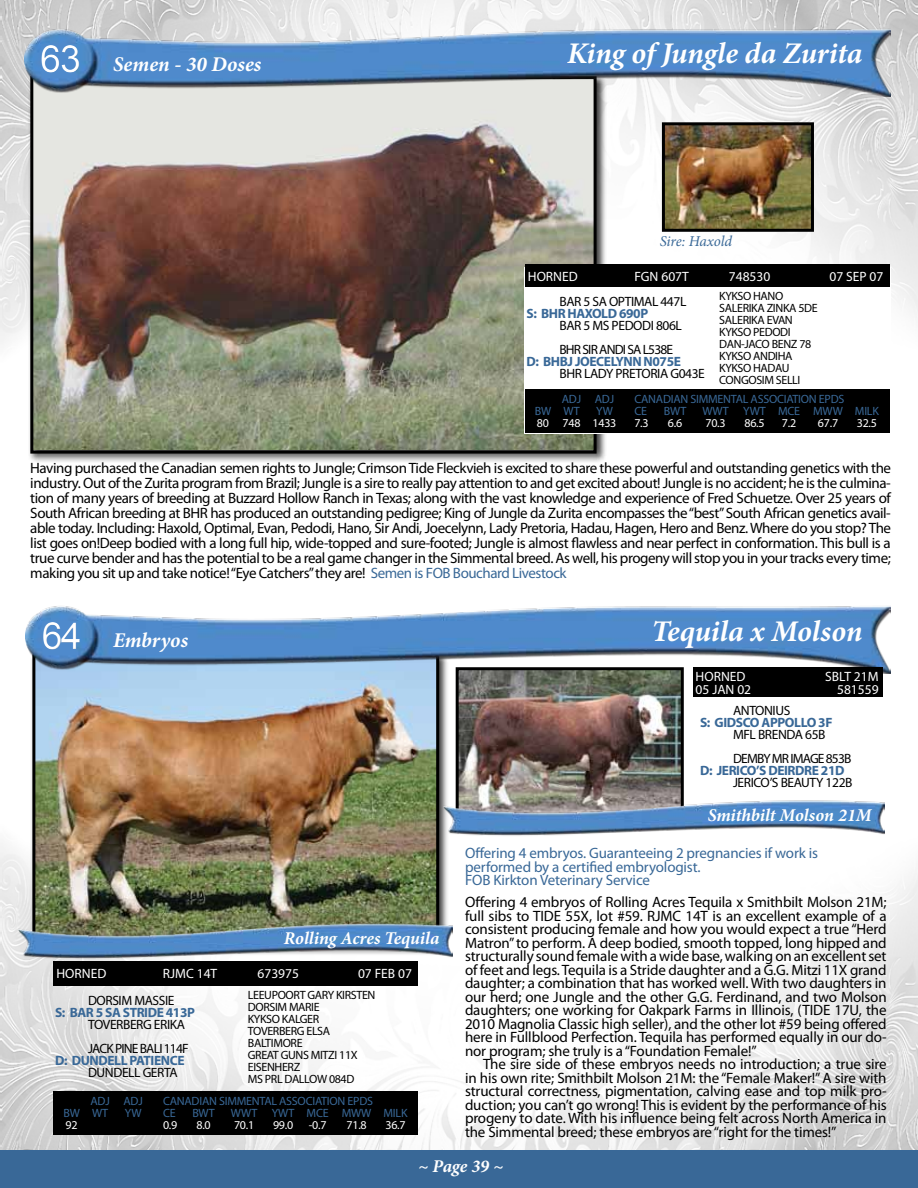
<style>
.page{position:relative;width:918px;height:1188px;background:#fff}
.page>*{position:absolute;margin:0;border:0;box-sizing:border-box;transform-origin:0 0}
.t1{font:37.5px "Arial";color:#fff}
.t2{font:italic 700 30px "Minion Pro";letter-spacing:-.005em;color:#fff}
.t3{font:italic 700 21px "Minion Pro";letter-spacing:.005em;color:#fff}
.t4{font:italic 700 18px "Minion Pro";letter-spacing:-.005em;color:#fff}
.t5{font:15px/13.5px "Myriad Pro";letter-spacing:-.01em;color:#000;text-align:justify}
.t6{font:15px/13.5px "Myriad Pro";letter-spacing:-.01em;color:#396897}
.t7{font:italic 15px "Minion Pro";letter-spacing:-.01em;color:#396897}
.t8{font:700 13.5px "Myriad Pro";letter-spacing:-.03em;color:#396897}
.t9{font:13.5px/24px "Myriad Pro";letter-spacing:-.06em;color:#000}
.t10{font:13.5px "Myriad Pro";letter-spacing:-.03em;color:#000}
.t11{font:13.5px "Myriad Pro";color:#fff}
.t12{font:12px/12px "Myriad Pro";letter-spacing:-.03em;color:#000}
.t13{font:12px "Myriad Pro";letter-spacing:-.02em;color:#396897}
.t14{font:12px "Myriad Pro";letter-spacing:-.02em;color:#fff}
.s1{color:#396897}
.s2{font-family:"Arial";font-weight:400;font-style:normal;font-size:37.5px}
</style>
<div class="page">
<img style="left:0;top:0;width:918px;height:1151px">
<div style="left:28px;top:74px;width:578px;height:390px;background:#000;opacity:.75"></div>
<img style="left:34px;top:97px;width:559px;height:352px">
<div style="left:30px;top:76px;width:567px;height:378px;border:3px solid #000"></div>
<div style="left:30px;top:652px;width:419px;height:304px;background:#000;opacity:.75"></div>
<img style="left:36px;top:673px;width:399px;height:245px">
<img style="left:19px;top:918px;width:434px;height:52px">
<img style="left:25px;top:10px;width:865px;height:87px">
<div style="left:41px;top:45px;width:39px;height:25px;background:#fff;opacity:.48"></div>
<div style="left:41px;top:48px;width:39px;height:26px;background:#000;opacity:.23"></div>
<div style="left:525px;top:267px;width:366px;height:166px;background:#fff"></div>
<div style="left:525px;top:265px;width:364px;height:22px;background:#000"></div>
<div style="left:525px;top:389px;width:364px;height:44px;background:#000"></div>
<img style="left:666px;top:126px;width:144px;height:102px">
<div style="left:662px;top:122px;width:152px;height:110px;border:3px solid #000"></div>
<div style="left:54px;top:961px;width:364px;height:25px;background:#000"></div>
<div style="left:54px;top:1091px;width:364px;height:43px;background:#000"></div>
<img style="left:26px;top:586px;width:865px;height:87px">
<div style="left:42px;top:621px;width:38px;height:27px;background:#fff;opacity:.48"></div>
<div style="left:42px;top:623px;width:38px;height:27px;background:#000;opacity:.23"></div>
<img style="left:460px;top:671px;width:220px;height:123px">
<div style="left:456px;top:667px;width:228px;height:157px;border:3px solid #000"></div>
<img style="left:444px;top:794px;width:441px;height:52px">
<div style="left:693px;top:668px;width:189px;height:29px;background:#000"></div>
<div style="left:0;top:1151px;width:918px;height:37px;background:#396897"></div>
<h1 class="t1" style="left:41px;top:35px;width:42px">63</h1>
<h3 class="t3" style="left:113px;top:49px;width:150px">Semen - 30 Doses</h3>
<h2 class="t2" style="left:567px;top:32px;width:297px">King of Jungle da Zurita</h2>
<p class="t7" style="left:660px;top:231px;width:74px">Sire: Haxold</p>
<p class="t11" style="left:528px;top:268px;width:51px">HORNED</p>
<p class="t11" style="left:634px;top:268px;width:56px">FGN 607T</p>
<p class="t11" style="left:729px;top:268px;width:43px">748530</p>
<p class="t11" style="left:829px;top:268px;width:55px">07 SEP 07</p>
<p class="t10" style="left:559px;top:294px;width:128px">BAR 5 SA OPTIMAL 447L</p>
<p class="t8" style="left:526px;top:305px;width:123px">S: BHR HAXOLD 690P</p>
<p class="t9" style="left:559px;top:314px;width:124px">BAR 5 MS PEDODI 806L<br>BHR SIR ANDI SA L538E</p>
<p class="t8" style="left:526px;top:353px;width:156px">D: BHBJ JOECELYNN N075E</p>
<p class="t10" style="left:559px;top:366px;width:147px">BHR LADY PRETORIA G043E</p>
<p class="t12" style="left:719px;top:289px;width:100px">KYKSO HANO<br>SALERIKA ZINKA 5DE<br>SALERIKA EVAN<br>KYKSO PEDODI<br>DAN-JACO BENZ 78<br>KYKSO ANDIHA<br>KYKSO HADAU<br>CONGOSIM SELLI</p>
<p class="t13" style="left:562px;top:392px;width:54px">ADJ ADJ</p>
<p class="t13" style="left:634px;top:392px;width:211px">CANADIAN SIMMENTAL ASSOCIATION EPDS</p>
<p class="t13" style="left:535px;top:404px;width:46px">BW WT</p>
<p class="t13" style="left:596px;top:404px;width:18px">YW</p>
<p class="t13" style="left:634px;top:404px;width:14px">CE</p>
<p class="t13" style="left:664px;top:404px;width:24px">BWT</p>
<p class="t13" style="left:702px;top:404px;width:178px">WWT YWT MCE MWW MILK</p>
<p class="t14" style="left:537px;top:416px;width:81px">80 748 1433</p>
<p class="t14" style="left:634px;top:416px;width:16px">7.3</p>
<p class="t14" style="left:668px;top:416px;width:16px">6.6</p>
<p class="t14" style="left:705px;top:416px;width:22px">70.3</p>
<p class="t14" style="left:744px;top:416px;width:22px">86.5</p>
<p class="t14" style="left:782px;top:416px;width:16px">7.2</p>
<p class="t14" style="left:818px;top:416px;width:22px">67.7</p>
<p class="t14" style="left:857px;top:416px;width:22px">32.5</p>
<p class="t5" style="left:30px;top:461px;width:862px;line-height:15px">Having purchased the Canadian semen rights to Jungle; Crimson Tide Fleckvieh is excited to share these powerful and outstanding genetics with the industry. Out of the Zurita program from Brazil; Jungle is a sire to really pay attention to and get excited about! Jungle is no accident; he is the culmina&shy;tion of many years of breeding at Buzzard Hollow Ranch in Texas; along with the vast knowledge and experience of Fred Schuetze. Over 25 years of South African breeding at BHR has produced an outstanding pedigree; King of Jungle da Zurita encompasses the “best” South African genetics avail&shy;able today. Including: Haxold, Optimal, Evan, Pedodi, Hano, Sir Andi, Joecelynn, Lady Pretoria, Hadau, Hagen, Hero and Benz. Where do you stop? The list goes on!Deep bodied with a long full hip, wide-topped and sure-footed; Jungle is almost flawless and near perfect in conformation. This bull is a true curve bender and has the potential to be a real game changer in the Simmental breed. As well, his progeny will stop you in your tracks every time; making you sit up and take notice! “Eye Catchers” they are! <span class="s1">Semen is FOB Bouchard Livestock</span></p>
<h3 class="t3" style="left:41px;top:626px;width:148px"><span class="s2">64</span> Embryos</h3>
<h2 class="t2" style="left:652px;top:610px;width:212px">Tequila x Molson</h2>
<p class="t11" style="left:696px;top:668px;width:51px">HORNED</p>
<p class="t11" style="left:825px;top:668px;width:55px">SBLT 21M</p>
<p class="t11" style="left:696px;top:681px;width:57px">05 JAN 02</p>
<p class="t11" style="left:837px;top:681px;width:43px">581559</p>
<p class="t10" style="left:733px;top:702px;width:59px">ANTONIUS</p>
<p class="t8" style="left:700px;top:714px;width:134px">S: GIDSCO APPOLLO 3F</p>
<p class="t9" style="left:733px;top:723px;width:120px">MFL BRENDA 65B<br>DEMBY MR IMAGE 853B</p>
<p class="t8" style="left:700px;top:762px;width:146px">D: JERICO’S DEIRDRE 21D</p>
<p class="t10" style="left:733px;top:774px;width:121px">JERICO’S BEAUTY 122B</p>
<p class="t4" style="left:708px;top:802px;width:166px">Smithbilt Molson 21M</p>
<p class="t4" style="left:284px;top:926px;width:157px">Rolling Acres Tequila</p>
<p class="t11" style="left:56px;top:965px;width:51px">HORNED</p>
<p class="t11" style="left:163px;top:965px;width:56px">RJMC 14T</p>
<p class="t11" style="left:257px;top:965px;width:43px">673975</p>
<p class="t11" style="left:358px;top:965px;width:55px">07 FEB 07</p>
<p class="t10" style="left:88px;top:992px;width:88px">DORSIM MASSIE</p>
<p class="t8" style="left:55px;top:1004px;width:141px">S: BAR 5 SA STRIDE 413P</p>
<p class="t9" style="left:88px;top:1013px;width:102px">TOVERBERG ERIKA<br>JACK PINE BALI 114F</p>
<p class="t8" style="left:55px;top:1052px;width:131px">D: DUNDELL PATIENCE</p>
<p class="t10" style="left:88px;top:1064px;width:91px">DUNDELL GERTA</p>
<p class="t12" style="left:248px;top:988px;width:129px">LEEUPOORT GARY KIRSTEN<br>DORSIM MARIE<br>KYKSO KALGER<br>TOVERBERG ELSA<br>BALTIMORE<br>GREAT GUNS MITZI 11X<br>EISENHERZ<br>MS PRL DALLOW 084D</p>
<p class="t13" style="left:90px;top:1093px;width:54px">ADJ ADJ</p>
<p class="t13" style="left:163px;top:1093px;width:211px">CANADIAN SIMMENTAL ASSOCIATION EPDS</p>
<p class="t13" style="left:63px;top:1105px;width:46px">BW WT</p>
<p class="t13" style="left:125px;top:1105px;width:18px">YW</p>
<p class="t13" style="left:163px;top:1105px;width:14px">CE</p>
<p class="t13" style="left:192px;top:1105px;width:24px">BWT</p>
<p class="t13" style="left:231px;top:1105px;width:178px">WWT YWT MCE MWW MILK</p>
<p class="t14" style="left:66px;top:1117px;width:14px">92</p>
<p class="t14" style="left:163px;top:1117px;width:16px">0.9</p>
<p class="t14" style="left:196px;top:1117px;width:16px">8.0</p>
<p class="t14" style="left:234px;top:1117px;width:22px">70.1</p>
<p class="t14" style="left:273px;top:1117px;width:22px">99.0</p>
<p class="t14" style="left:309px;top:1117px;width:19px">-0.7</p>
<p class="t14" style="left:347px;top:1117px;width:22px">71.8</p>
<p class="t14" style="left:385px;top:1117px;width:22px">36.7</p>
<p class="t6" style="left:465px;top:846px;width:355px">Offering 4 embryos. Guaranteeing 2 pregnancies if work is performed by a certified embryologist.<br>FOB Kirkton Veterinary Service</p>
<p class="t5" style="left:465px;top:895px;width:423px">Offering 4 embryos of Rolling Acres Tequila x Smithbilt Molson 21M; full sibs to TIDE 55X, lot #59. RJMC 14T is an excellent example of a consistent producing female and how you would expect a true “Herd Matron” to perform. A deep bodied, smooth topped, long hipped and structurally sound female with a wide base, walking on an excellent set of feet and legs. Tequila is a Stride daughter and a G.G. Mitzi 11X grand daughter; a combination that has worked well. With two daughters in our herd; one Jungle and the other G.G. Ferdinand, and two Molson daughters; one working for Oakpark Farms in Illinois, (TIDE 17U, the 2010 Magnolia Classic high seller), and the other lot #59 being offered here in Fullblood Perfection. Tequila has performed equally in our do&shy;nor program; she truly is a “Foundation Female!”</p>
<p class="t5" style="left:465px;top:1057px;width:423px;text-indent:18px">The sire side of these embryos needs no introduction; a true sire in his own rite; Smithbilt Molson 21M: the “Female Maker!” A sire with structural correctness, pigmentation, calving ease and top milk pro&shy;duction; you can’t go wrong! This is evident by the performance of his progeny to date. With his influence being felt across North America in the Simmental breed; these embryos are “right for the times!”</p>
<p class="t4" style="left:418px;top:1154px;width:87px">~ Page 39 ~</p>
</div>
